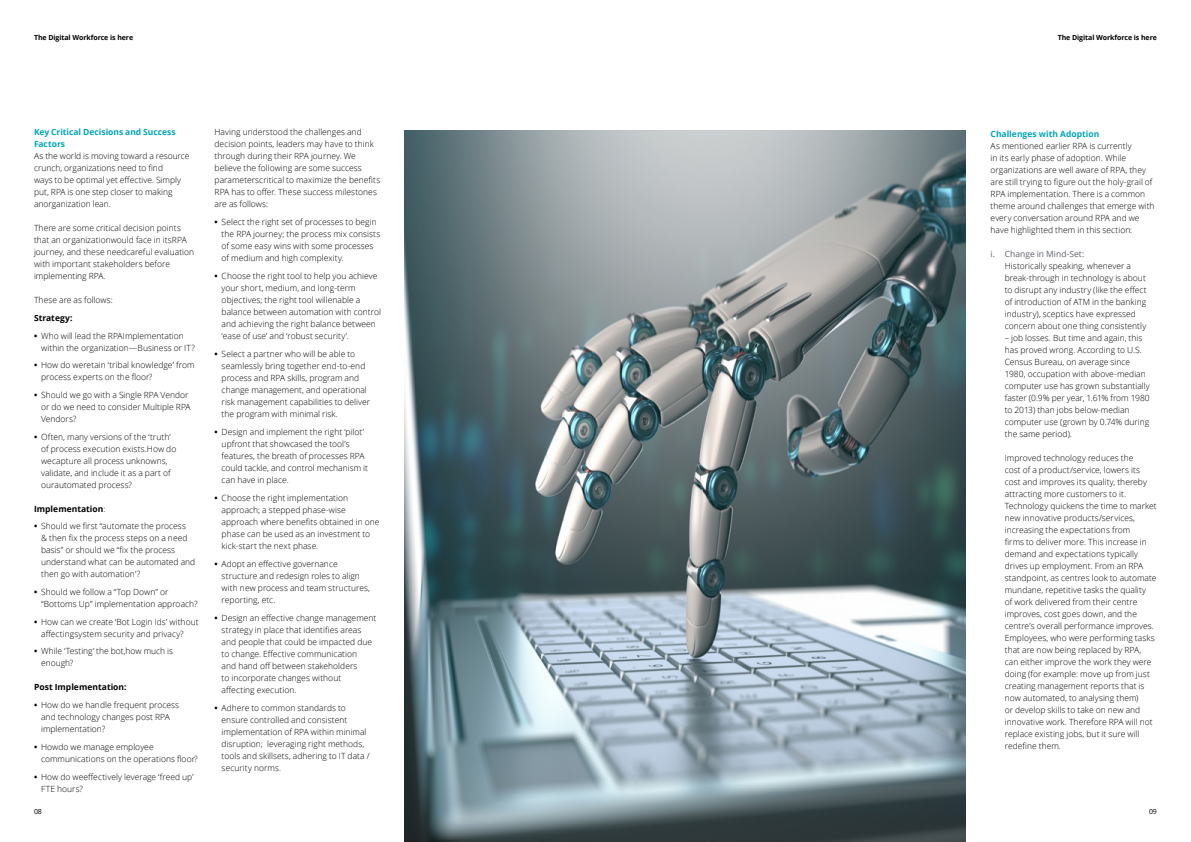
<style>
.page{position:relative;width:1191px;height:842px;background:#fff}
.page>*{position:absolute;margin:0;border:0;box-sizing:border-box;transform-origin:0 0}
.t1{font:300 8.5px/12px "Open Sans";letter-spacing:.005em;color:#000}
.t2{font:700 8.5px/12px "Open Sans";color:#00a5b8}
.t3{font:700 8.5px "Open Sans";color:#000}
.t4{font:8.5px "Open Sans";color:#5f636a}
.t5{font:700 7px "Open Sans";letter-spacing:-.01em;color:#000}
.t6{font:7px "Open Sans";color:#000}
.s1{font-weight:700}
.s2{font-weight:300}
</style>
<div class="page">
<img style="left:404px;top:130px;width:561px;height:712px">
<p class="t5" style="left:34px;top:32px;width:101px">The Digital Workforce is here</p>
<p class="t5" style="left:1057px;top:32px;width:101px">The Digital Workforce is here</p>
<p class="t2" style="left:34px;top:126px;width:143px">Key Critical Decisions and Success<br>Factors</p>
<p class="t1" style="left:34px;top:150px;width:157px">As the world is moving toward a resource crunch, organizations need to find<br>ways to be optimal yet effective. Simply put, RPA is one step closer to making anorganization lean.</p>
<p class="t1" style="left:34px;top:222px;width:162px">There are some critical decision points that an organizationwould face in itsRPA journey, and these needcareful evaluation with important stakeholders before implementing RPA.</p>
<p class="t1" style="left:34px;top:294px;width:80px">These are as follows:</p>
<p class="t3" style="left:34px;top:312px;width:40px">Strategy:</p>
<p class="t1" style="left:41px;top:329px;width:155px;text-indent:-7px"><span class="s1">•</span> Who will lead the RPAImplementation within the organization—Business or IT?</p>
<p class="t1" style="left:41px;top:359px;width:155px;text-indent:-7px"><span class="s1">•</span> How do weretain ‘tribal knowledge’ from process experts on the floor?</p>
<p class="t1" style="left:41px;top:389px;width:151px;text-indent:-7px"><span class="s1">•</span> Should we go with a Single RPA Vendor or do we need to consider Multiple RPA<br>Vendors?</p>
<p class="t1" style="left:41px;top:430px;width:137px;text-indent:-7px"><span class="s1">•</span> Often, many versions of the ‘truth’ of process execution exists.How do wecapture all process unknowns, validate, and include it as a part of ourautomated process?</p>
<p class="t3" style="left:34px;top:502px;width:73px">Implementation<span class="s2">:</span></p>
<p class="t1" style="left:41px;top:520px;width:156px;text-indent:-7px"><span class="s1">•</span> Should we first “automate the process<br>&amp; then fix the process steps on a need basis” or should we “fix the process understand what can be automated and then go with automation’?</p>
<p class="t1" style="left:41px;top:586px;width:158px;text-indent:-7px"><span class="s1">•</span> Should we follow a “Top Down” or “Bottoms Up” implementation approach?</p>
<p class="t1" style="left:41px;top:615px;width:159px;text-indent:-7px"><span class="s1">•</span> How can we create ‘Bot Login Ids’ without affectingsystem security and privacy?</p>
<p class="t1" style="left:41px;top:645px;width:133px;text-indent:-7px"><span class="s1">•</span> While ‘Testing’ the bot,how much is enough?</p>
<p class="t3" style="left:34px;top:681px;width:94px">Post Implementation:</p>
<p class="t1" style="left:41px;top:699px;width:140px;text-indent:-7px"><span class="s1">•</span> How do we handle frequent process and technology changes post RPA implementation?</p>
<p class="t1" style="left:41px;top:741px;width:158px;text-indent:-7px"><span class="s1">•</span> Howdo we manage employee communications on the operations floor?</p>
<p class="t1" style="left:41px;top:771px;width:154px;text-indent:-7px"><span class="s1">•</span> How do weeffectively leverage ‘freed up’<br>FTE hours?</p>
<p class="t1" style="left:214px;top:126px;width:167px">Having understood the challenges and decision points, leaders may have to think through during their RPA journey. We believe the following are some success parameterscritical to maximize the benefits RPA has to offer. These success milestones are as follows:</p>
<p class="t1" style="left:222px;top:216px;width:160px;text-indent:-7px"><span class="s1">•</span> Select the right set of processes to begin the RPA journey; the process mix consists of some easy wins with some processes of medium and high complexity.</p>
<p class="t1" style="left:222px;top:270px;width:161px;text-indent:-7px"><span class="s1">•</span> Choose the right tool to help you achieve your short, medium, and long-term objectives; the right tool willenable a balance between automation with control and achieving the right balance between ‘ease of use’ and ‘robust security’.</p>
<p class="t1" style="left:222px;top:348px;width:150px;text-indent:-7px"><span class="s1">•</span> Select a partner who will be able to seamlessly bring together end-to-end process and RPA skills, program and change management, and operational risk management capabilities to deliver the program with minimal risk.</p>
<p class="t1" style="left:222px;top:426px;width:148px;text-indent:-7px"><span class="s1">•</span> Design and implement the right ‘pilot’ upfront that showcased the tool’s features, the breath of processes RPA could tackle, and control mechanism it can have in place.</p>
<p class="t1" style="left:222px;top:492px;width:159px;text-indent:-7px"><span class="s1">•</span> Choose the right implementation approach; a stepped phase-wise approach where benefits obtained in one phase can be used as an investment to kick-start the next phase.</p>
<p class="t1" style="left:222px;top:558px;width:150px;text-indent:-7px"><span class="s1">•</span> Adopt an effective governance structure and redesign roles to align with new process and team structures, reporting, etc.</p>
<p class="t1" style="left:222px;top:612px;width:156px;text-indent:-7px"><span class="s1">•</span> Design an effective change management strategy in place that identifies areas and people that could be impacted due to change. Effective communication<br>and hand off between stakeholders<br>to incorporate changes without affecting execution.</p>
<p class="t1" style="left:222px;top:702px;width:149px;text-indent:-7px"><span class="s1">•</span> Adhere to common standards to ensure controlled and consistent implementation of RPA within minimal disruption; leveraging right methods, tools and skillsets, adhering to IT data / security norms.</p>
<p class="t2" style="left:990px;top:127px;width:110px">Challenges with Adoption</p>
<p class="t1" style="left:990px;top:139px;width:165px">As mentioned earlier RPA is currently<br>in its early phase of adoption. While organizations are well aware of RPA, they are still trying to figure out the holy-grail of RPA implementation. There is a common theme around challenges that emerge with every conversation around RPA and we have highlighted them in this section:</p>
<p class="t4" style="left:990px;top:248px;width:95px">i. Change in Mind-Set:</p>
<p class="t1" style="left:1004px;top:259px;width:143px">Historically speaking, whenever a break-through in technology is about to disrupt any industry (like the effect of introduction of ATM in the banking industry), sceptics have expressed concern about one thing consistently</p>
<p class="t1" style="left:1004px;top:331px;width:146px">– job losses. But time and again, this has proved wrong. According to U.S.<br>Census Bureau, on average since 1980, occupation with above-median computer use has grown substantially faster (0.9% per year, 1.61% from 1980 to 2013) than jobs below-median computer use (grown by 0.74% during the same period).</p>
<p class="t1" style="left:1004px;top:451px;width:154px">Improved technology reduces the<br>cost of a product/service, lowers its cost and improves its quality, thereby attracting more customers to it.<br>Technology quickens the time to market new innovative products/services, increasing the expectations from<br>firms to deliver more. This increase in demand and expectations typically drives up employment. From an RPA standpoint, as centres look to automate mundane, repetitive tasks the quality<br>of work delivered from their centre improves, cost goes down, and the centre’s overall performance improves.<br>Employees, who were performing tasks that are now being replaced by RPA, can either improve the work they were doing (for example: move up from just creating management reports that is now automated, to analysing them)<br>or develop skills to take on new and innovative work. Therefore RPA will not replace existing jobs, but it sure will redefine them.</p>
<p class="t6" style="left:34px;top:807px;width:9px">08</p>
<p class="t6" style="left:1149px;top:807px;width:9px">09</p>
</div>
